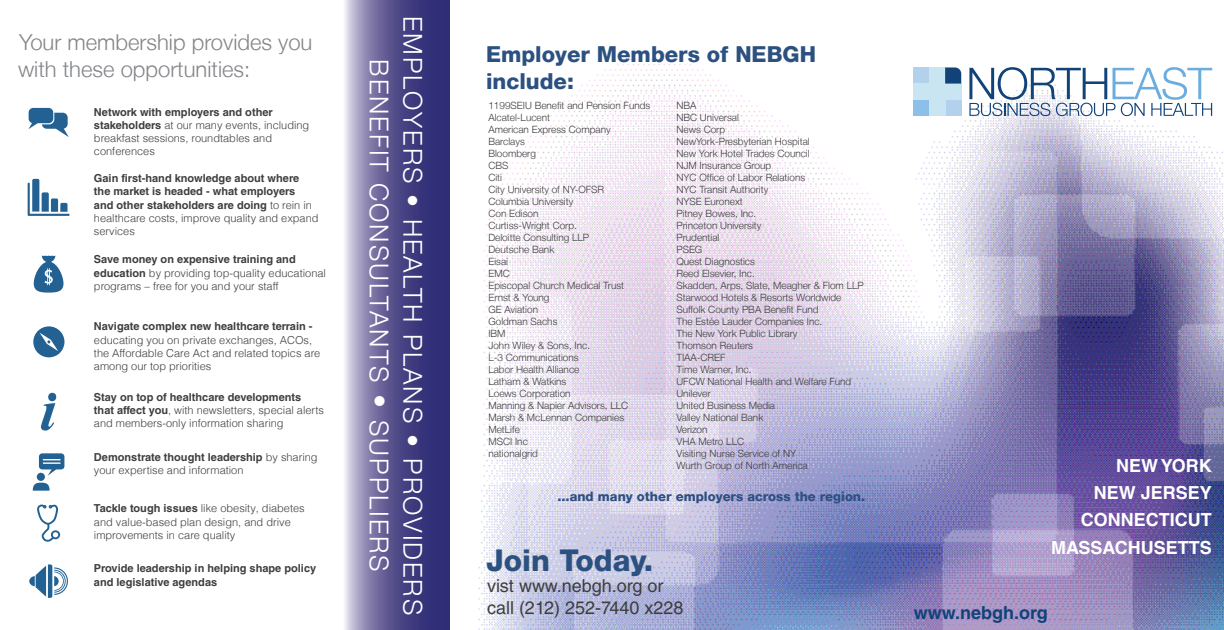
<style>
.page{position:relative;width:1224px;height:630px;background:#fff}
.page>*{position:absolute;margin:0;border:0;box-sizing:border-box;transform-origin:0 0}
.t1{font:800 30px "Helvetica Neue LT";color:#2c5180}
.t2{font:300 26px "Helvetica Neue LT";letter-spacing:.075em;color:#fff}
.t3{font:300 22px/26.4px "Helvetica Neue LT";color:#838588}
.t4{font:800 22px/26.4px "Helvetica Neue LT";color:#2c5180}
.t5{font:700 18px "Helvetica LT Std";color:#fff}
.t6{font:18px "Helvetica LT Std";color:#3e3e3f}
.t7{font:700 18px "Helvetica LT Std";color:#114379}
.t8{font:800 13px "Helvetica Neue LT";color:#2d4f81}
.t9{font:300 11px/13.2px "Helvetica LT Com";color:#3e3e3f}
.t10{font:700 11px/13.2px "Helvetica LT Std";color:#3e3e3f}
.t11{font:300 10px "Helvetica Neue LT";color:#3e3e3f}
.s1{font-family:"Helvetica LT Std";font-weight:700}
.s2{font-family:"Helvetica LT Com";font-weight:300}
.s3{font-size:28px}
</style>
<div class="page">
<svg style="left:345px;top:0;width:104px;height:630px;background:#69659a"></svg>
<img style="left:478px;top:53px;width:746px;height:577px">
<svg style="left:28px;top:179px;width:42px;height:37px"></svg>
<svg style="left:34px;top:256px;width:29px;height:37px"></svg>
<svg style="left:28px;top:108px;width:41px;height:29px"></svg>
<svg style="left:41px;top:392px;width:16px;height:39px"></svg>
<svg style="left:33px;top:483px;width:17px;height:8px"></svg>
<div style="left:37px;top:473px;width:8px;height:8px;background:#236192;border-radius:50%"></div>
<svg style="left:39px;top:453px;width:25px;height:23px"></svg>
<svg style="left:37px;top:504px;width:23px;height:38px"></svg>
<svg style="left:29px;top:564px;width:39px;height:34px"></svg>
<svg style="left:969px;top:67px;width:243px;height:49px"></svg>
<div style="left:913px;top:67px;width:16px;height:17px;background:#b3d1ed"></div>
<div style="left:929px;top:67px;width:16px;height:17px;background:#cae5f2"></div>
<div style="left:945px;top:100px;width:16px;height:16px;background:#b3d1ed"></div>
<div style="left:945px;top:84px;width:16px;height:16px;background:#cae5f2"></div>
<div style="left:913px;top:100px;width:16px;height:16px;background:#8cc0e8"></div>
<div style="left:913px;top:84px;width:16px;height:16px;background:#cae5f2"></div>
<svg style="left:929px;top:100px;width:16px;height:16px"></svg>
<div style="left:929px;top:84px;width:16px;height:16px;background:#cae5f2"></div>
<svg style="left:945px;top:67px;width:16px;height:17px"></svg>
<svg style="left:33px;top:326px;width:31px;height:31px"></svg>
<p class="t3" style="left:18px;top:29px;width:296px">Your membership provides you with these opportunities:</p>
<p class="t9" style="left:94px;top:105px;width:217px"><span class="s1">Network with employers and other stakeholders</span> at our many events, including breakfast sessions, roundtables and conferences</p>
<p class="t10" style="left:94px;top:171px;width:226px">Gain first-hand knowledge about where<br>the market is headed - what employers<br>and other stakeholders are doing <span class="s2">to rein in healthcare costs, improve quality and expand services</span></p>
<p class="t9" style="left:94px;top:253px;width:234px"><span class="s1">Save money on expensive training and education</span> by providing top-quality educational programs – free for you and your staff</p>
<p class="t9" style="left:94px;top:320px;width:228px"><span class="s1">Navigate complex new healthcare terrain - </span>educating you on private exchanges, ACOs, the Affordable Care Act and related topics are among our top priorities</p>
<p class="t9" style="left:94px;top:390px;width:232px"><span class="s1">Stay on top of healthcare developments that affect you</span>, with newsletters, special alerts and members-only information sharing</p>
<p class="t9" style="left:94px;top:451px;width:225px"><span class="s1">Demonstrate thought leadership</span> by sharing your expertise and information</p>
<p class="t9" style="left:94px;top:502px;width:212px"><span class="s1">Tackle tough issues</span> like obesity, diabetes and value-based plan design, and drive improvements in care quality</p>
<p class="t10" style="left:94px;top:562px;width:224px">Provide leadership in helping shape policy and legislative agendas</p>
<p class="t2" style="left:395px;top:59px;width:514px;rotate:90deg">BENEFIT CONSULTANTS <span class="s3">•</span> SUPPLIERS</p>
<p class="t2" style="left:429px;top:16px;width:601px;rotate:90deg">EMPLOYERS • HEALTH PLANS • PROVIDERS</p>
<p class="t4" style="left:486px;top:41px;width:332px">Employer Members of NEBGH include:</p>
<p class="t11" style="left:488px;top:100px;width:163px">1199SEIU Benefit and Pension Funds</p>
<p class="t11" style="left:488px;top:112px;width:63px">Alcatel-Lucent</p>
<p class="t11" style="left:488px;top:124px;width:124px">American Express Company</p>
<p class="t11" style="left:488px;top:136px;width:38px">Barclays</p>
<p class="t11" style="left:488px;top:148px;width:49px">Bloomberg</p>
<p class="t11" style="left:488px;top:160px;width:22px">CBS</p>
<p class="t11" style="left:488px;top:172px;width:15px">Citi</p>
<p class="t11" style="left:488px;top:184px;width:117px">City University of NY-OFSR</p>
<p class="t11" style="left:488px;top:196px;width:87px">Columbia University</p>
<p class="t11" style="left:488px;top:208px;width:52px">Con Edison</p>
<p class="t11" style="left:488px;top:220px;width:90px">Curtiss-Wright Corp.</p>
<p class="t11" style="left:488px;top:232px;width:102px">Deloitte Consulting LLP</p>
<p class="t11" style="left:488px;top:244px;width:67px">Deutsche Bank</p>
<p class="t11" style="left:488px;top:256px;width:21px">Eisai</p>
<p class="t11" style="left:488px;top:268px;width:23px">EMC</p>
<p class="t11" style="left:488px;top:280px;width:137px">Episcopal Church Medical Trust</p>
<p class="t11" style="left:488px;top:292px;width:63px">Ernst &amp; Young</p>
<p class="t11" style="left:488px;top:304px;width:51px">GE Aviation</p>
<p class="t11" style="left:488px;top:316px;width:71px">Goldman Sachs</p>
<p class="t11" style="left:488px;top:328px;width:19px">IBM</p>
<p class="t11" style="left:488px;top:340px;width:103px">John Wiley &amp; Sons, Inc.</p>
<p class="t11" style="left:488px;top:352px;width:92px">L-3 Communications</p>
<p class="t11" style="left:488px;top:364px;width:92px">Labor Health Alliance</p>
<p class="t11" style="left:488px;top:376px;width:79px">Latham &amp; Watkins</p>
<p class="t11" style="left:488px;top:388px;width:84px">Loews Corporation</p>
<p class="t11" style="left:488px;top:400px;width:141px">Manning &amp; Napier Advisors, LLC</p>
<p class="t11" style="left:488px;top:412px;width:137px">Marsh &amp; McLennan Companies</p>
<p class="t11" style="left:488px;top:424px;width:33px">MetLife</p>
<p class="t11" style="left:488px;top:436px;width:41px">MSCI Inc</p>
<p class="t11" style="left:488px;top:448px;width:51px">nationalgrid</p>
<p class="t11" style="left:676px;top:100px;width:22px">NBA</p>
<p class="t11" style="left:676px;top:112px;width:64px">NBC Universal</p>
<p class="t11" style="left:676px;top:124px;width:50px">News Corp</p>
<p class="t11" style="left:676px;top:136px;width:135px">NewYork-Presbyterian Hospital</p>
<p class="t11" style="left:676px;top:148px;width:135px">New York Hotel Trades Council</p>
<p class="t11" style="left:676px;top:160px;width:96px">NJM Insurance Group</p>
<p class="t11" style="left:676px;top:172px;width:130px">NYC Office of Labor Relations</p>
<p class="t11" style="left:676px;top:184px;width:93px">NYC Transit Authority</p>
<p class="t11" style="left:676px;top:196px;width:68px">NYSE Euronext</p>
<p class="t11" style="left:676px;top:208px;width:81px">Pitney Bowes, Inc.</p>
<p class="t11" style="left:676px;top:220px;width:87px">Princeton University</p>
<p class="t11" style="left:676px;top:232px;width:44px">Prudential</p>
<p class="t11" style="left:676px;top:244px;width:27px">PSEG</p>
<p class="t11" style="left:676px;top:256px;width:80px">Quest Diagnostics</p>
<p class="t11" style="left:676px;top:268px;width:80px">Reed Elsevier, Inc.</p>
<p class="t11" style="left:676px;top:280px;width:189px">Skadden, Arps, Slate, Meagher &amp; Flom LLP</p>
<p class="t11" style="left:676px;top:292px;width:167px">Starwood Hotels &amp; Resorts Worldwide</p>
<p class="t11" style="left:676px;top:304px;width:144px">Suffolk County PBA Benefit Fund</p>
<p class="t11" style="left:676px;top:316px;width:147px">The Estée Lauder Companies Inc.</p>
<p class="t11" style="left:676px;top:328px;width:123px">The New York Public Library</p>
<p class="t11" style="left:676px;top:340px;width:78px">Thomson Reuters</p>
<p class="t11" style="left:676px;top:352px;width:51px">TIAA-CREF</p>
<p class="t11" style="left:676px;top:364px;width:77px">Time Warner, Inc.</p>
<p class="t11" style="left:676px;top:376px;width:176px">UFCW National Health and Welfare Fund</p>
<p class="t11" style="left:676px;top:388px;width:36px">Unilever</p>
<p class="t11" style="left:676px;top:400px;width:100px">United Business Media</p>
<p class="t11" style="left:676px;top:412px;width:88px">Valley National Bank</p>
<p class="t11" style="left:676px;top:424px;width:33px">Verizon</p>
<p class="t11" style="left:676px;top:436px;width:69px">VHA Metro LLC</p>
<p class="t11" style="left:676px;top:448px;width:121px">Visiting Nurse Service of NY</p>
<p class="t11" style="left:676px;top:460px;width:133px">Wurth Group of North America</p>
<p class="t8" style="left:557px;top:488px;width:309px">...and many other employers across the region.</p>
<p class="t1" style="left:486px;top:542px;width:169px">Join Today.</p>
<p class="t6" style="left:487px;top:576px;width:178px">vist www.nebgh.org or</p>
<p class="t6" style="left:487px;top:597px;width:198px">call (212) 252-7440 x228</p>
<p class="t5" style="left:1116px;top:455px;width:97px">NEW YORK</p>
<p class="t5" style="left:1094px;top:482px;width:120px">NEW JERSEY</p>
<p class="t5" style="left:1081px;top:509px;width:132px">CONNECTICUT</p>
<p class="t5" style="left:1051px;top:536px;width:162px">MASSACHUSETTS</p>
<p class="t7" style="left:914px;top:602px;width:136px">www.nebgh.org</p>
</div>
